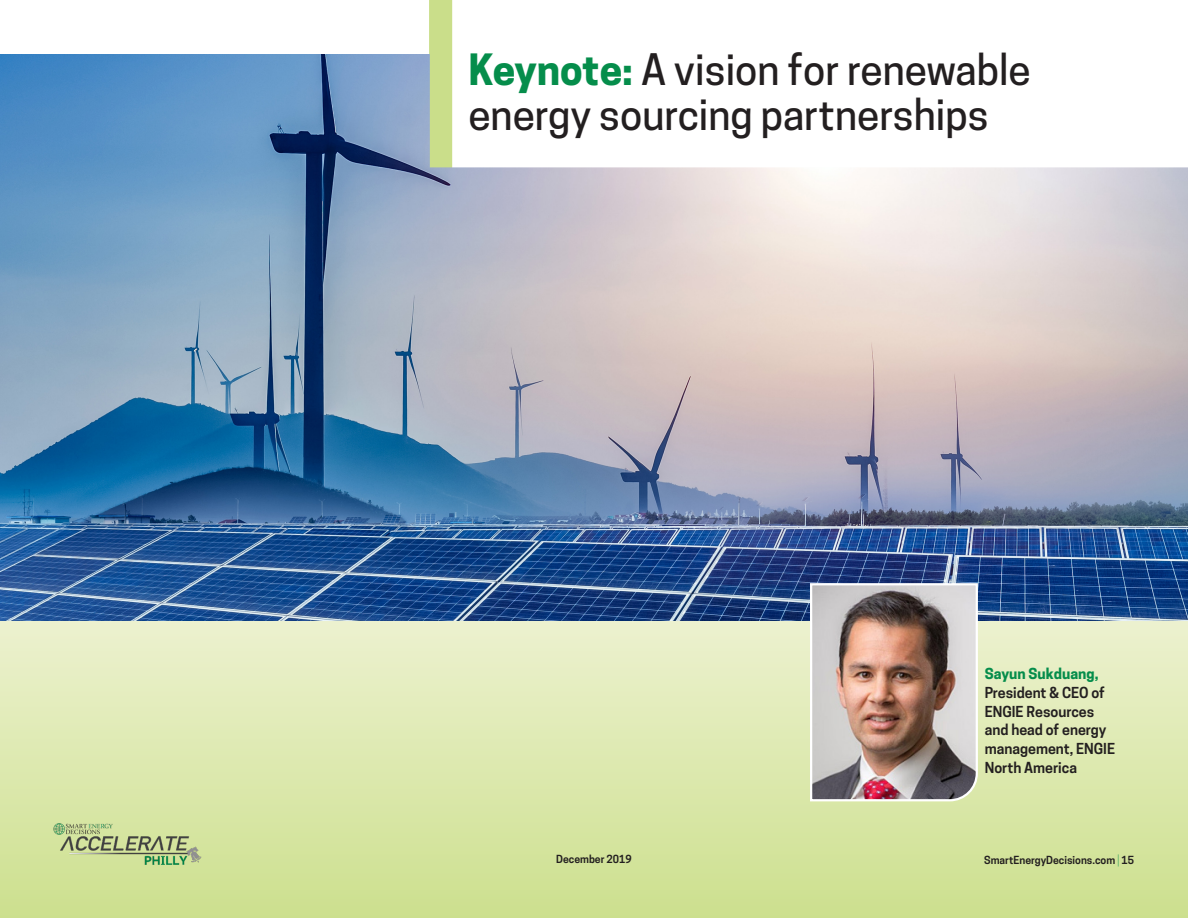
<style>
.page{position:relative;width:1188px;height:918px;background:#fff}
.page>*{position:absolute;margin:0;border:0;box-sizing:border-box;transform-origin:0 0}
.t1{font:500 40.5px/45px "Cooper Hewitt";color:#231f20}
.Head_Shot_Captions{font:600 14.25px/18.8px "Cooper Hewitt";color:#231f20}
.t2{font:600 10.5px "Cooper Hewitt";color:#231f20}
.s1{font-weight:700;color:#058d4b}
.s2{font-weight:300;font-size:12.6px;color:#058d4b}
</style>
<div class="page">
<div style="left:0;top:617px;width:1188px;height:301px;background:linear-gradient(to bottom,#edf2d0,#cce08e)"></div>
<svg style="left:429px;top:0;width:23px;height:54px"></svg>
<img style="left:53px;top:821px;width:151px;height:52px">
<img style="left:0;top:54px;width:1188px;height:567px">
<img style="left:809px;top:582px;width:170px;height:221px">
<p class="t1" style="left:468px;top:48px;width:564px"><span class="s1">Keynote:</span> A vision for renewable energy sourcing partnerships</p>
<p class="t2" style="left:556px;top:853px;width:77px">December 2019</p>
<p class="Head_Shot_Captions" style="left:985px;top:665px;width:132px"><span class="s1">Sayun Sukduang,<br></span>President &amp; CEO of<br>ENGIE Resources and head of energy management, ENGIE<br>North America</p>
<p class="t2" style="left:984px;top:854px;width:151px">SmartEnergyDecisions.com <span class="s2">|</span> 15</p>
</div>
